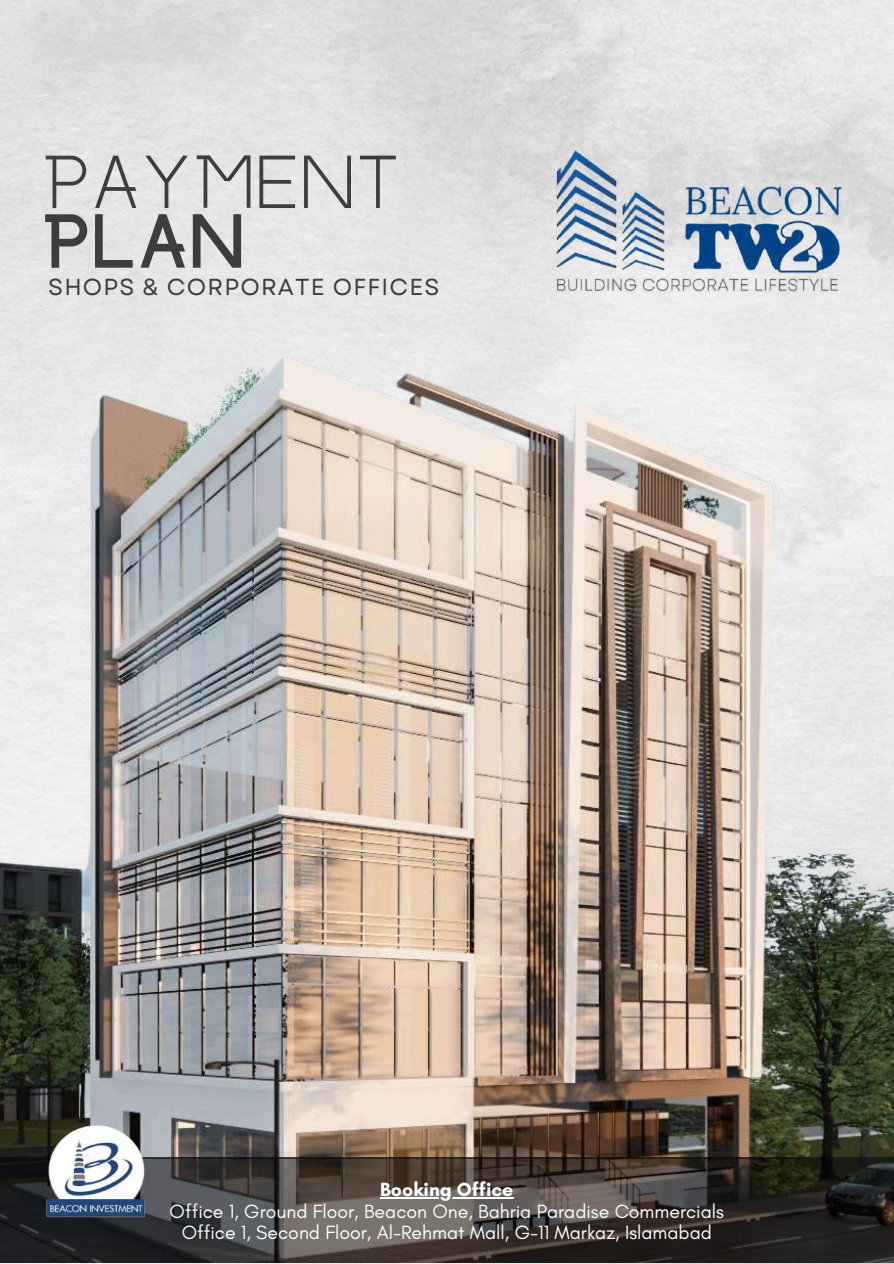
<style>
.page{position:relative;width:894px;height:1264px;background:#fff}
.page>*{position:absolute;margin:0;border:0;box-sizing:border-box;transform-origin:0 0}
.t1{font:60px "Anchorage";letter-spacing:.05em;color:#3d3d3d}
.t2{font:900 60px "Anchorage";color:#3d3d3d}
.t3{font:23.1px "Garet";letter-spacing:.05em;color:#3d3d3d}
.t4{font:19.5px/21.3px "Glacial Indifference";color:#fff;text-align:center}
.t5{font:700 19.5px "Glacial Indifference";color:#fff}
</style>
<div class="page">
<img style="left:0;top:183px;width:893px;height:974px">
<img style="left:553px;top:111px;width:298px;height:189px">
<svg style="left:0;top:1157px;width:893px;height:106px;background:#3c3834"></svg>
<hr style="left:380px;top:1197px;width:133px;height:1px;background:#fff">
<img style="left:43px;top:1121px;width:105px;height:99px">
<h1 class="t1" style="left:43px;top:155px;width:357px">PAYMENT</h1>
<h1 class="t2" style="left:43px;top:215px;width:202px">Plan</h1>
<p class="t3" style="left:48px;top:270px;width:392px">SHOPS &amp; CORPORATE OFFICES</p>
<p class="t5" style="left:380px;top:1177px;width:135px">Booking Office</p>
<p class="t4" style="left:170px;top:1200px;width:555px">Office 1, Ground Floor, Beacon One, Bahria Paradise Commercials<br>Office 1, Second Floor, Al-Rehmat Mall, G-11 Markaz, Islamabad</p>
</div>
